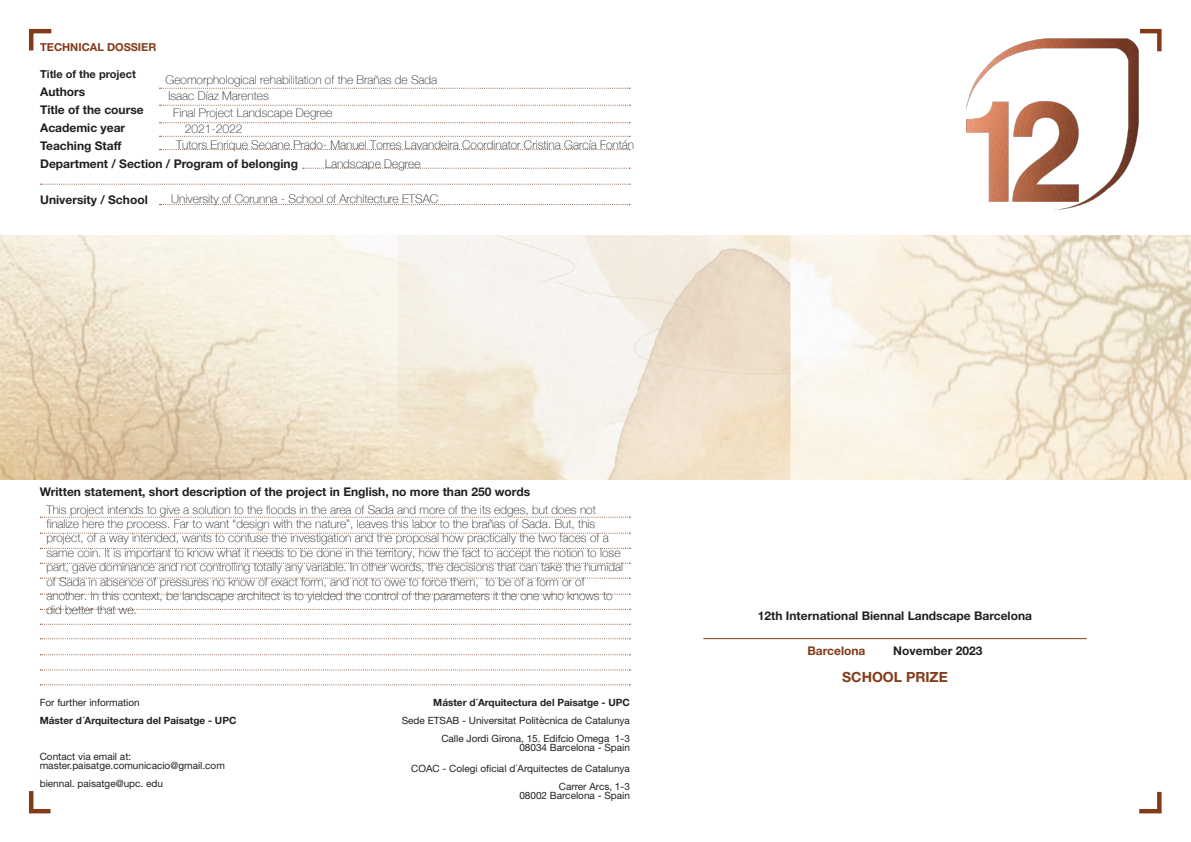
<style>
.page{position:relative;width:1191px;height:842px;background:#fff}
.page>*{position:absolute;margin:0;border:0;box-sizing:border-box;transform-origin:0 0}
.t1{font:700 14px "Helvetica Neue";color:#833a19}
.t2{font:100 12px/14.4px "Helvetica Neue";color:#221e1f}
.t3{font:700 12px "Helvetica Neue";color:#231f20}
.t4{font:700 12px "Helvetica Neue";color:#833a19}
.t5{font:700 11px "Helvetica Neue";color:#231f20}
.t6{font:700 11px "Helvetica Neue";color:#833a19}
.t7{font:10px "Helvetica Neue";color:#231f20}
.t8{font:700 10px "Helvetica Neue";color:#231f20}
</style>
<div class="page">
<svg style="left:29px;top:28px;width:23px;height:23px"></svg>
<svg style="left:29px;top:791px;width:22px;height:23px"></svg>
<svg style="left:1139px;top:791px;width:23px;height:23px"></svg>
<svg style="left:1140px;top:28px;width:22px;height:24px"></svg>
<img style="left:0;top:235px;width:1191px;height:244px">
<svg style="left:159px;top:88px;width:471px;height:1px"></svg>
<svg style="left:40px;top:517px;width:590px;height:1px"></svg>
<hr style="left:703px;top:638px;width:383px;height:1px;background:#833a19">
<svg style="left:40px;top:578px;width:590px;height:1px"></svg>
<svg style="left:40px;top:638px;width:590px;height:1px"></svg>
<svg style="left:40px;top:533px;width:590px;height:1px"></svg>
<svg style="left:40px;top:594px;width:590px;height:1px"></svg>
<svg style="left:40px;top:654px;width:590px;height:1px"></svg>
<svg style="left:40px;top:548px;width:590px;height:1px"></svg>
<svg style="left:40px;top:609px;width:590px;height:1px"></svg>
<svg style="left:40px;top:669px;width:590px;height:1px"></svg>
<svg style="left:40px;top:563px;width:590px;height:1px"></svg>
<svg style="left:40px;top:624px;width:590px;height:1px"></svg>
<svg style="left:40px;top:684px;width:590px;height:1px"></svg>
<svg style="left:159px;top:105px;width:471px;height:1px"></svg>
<svg style="left:159px;top:122px;width:471px;height:1px"></svg>
<svg style="left:159px;top:136px;width:471px;height:1px"></svg>
<svg style="left:159px;top:149px;width:471px;height:1px"></svg>
<svg style="left:159px;top:204px;width:471px;height:1px"></svg>
<svg style="left:303px;top:168px;width:327px;height:1px"></svg>
<svg style="left:41px;top:184px;width:589px;height:1px"></svg>
<img style="left:966px;top:32px;width:184px;height:179px">
<p class="t6" style="left:40px;top:41px;width:118px">TECHNICAL DOSSIER</p>
<p class="t5" style="left:40px;top:68px;width:97px">Title of the project</p>
<p class="t3" style="left:40px;top:85px;width:47px">Authors</p>
<p class="t3" style="left:40px;top:103px;width:105px">Title of the course</p>
<p class="t3" style="left:40px;top:121px;width:87px">Academic year</p>
<p class="t3" style="left:40px;top:139px;width:83px">Teaching Staff</p>
<p class="t3" style="left:40px;top:157px;width:259px">Department / Section / Program of belonging</p>
<p class="t3" style="left:40px;top:193px;width:109px">University / School</p>
<p class="t2" style="left:165px;top:72px;width:273px;line-height:15.5px">Geomorphological rehabilitation of the Brañas de Sada<br>Isaac Díaz Marentes</p>
<p class="t2" style="left:173px;top:105px;width:161px">Final Project Landscape Degree</p>
<p class="t2" style="left:185px;top:121px;width:59px">2021-2022</p>
<p class="t2" style="left:176px;top:137px;width:459px">Tutors Enrique Seoane Prado- Manuel Torres Lavandeira Coordinator Cristina García Fontán</p>
<p class="t2" style="left:325px;top:156px;width:97px">Landscape Degree</p>
<p class="t2" style="left:171px;top:191px;width:268px">University of Corunna - School of Architecture ETSAC</p>
<p class="t3" style="left:40px;top:485px;width:492px">Written statement, short description of the project in English, no more than 250 words</p>
<p class="t2" style="left:46px;top:502px;width:578px">This project intends to give a solution to the floods in the area of Sada and more of the its edges, but does not finalize here the process. Far to want “design with the nature”, leaves this labor to the brañas of Sada. But, this project, of a way intended, wants to confuse the investigation and the proposal how practically the two faces of a same coin. It is important to know what it needs to be done in the territory, how the fact to accept the notion to lose part, gave dominance and not controlling totally any variable. In other words, the decisions that can take the humidal of Sada in absence of pressures no know of exact form, and not to owe to force them, to be of a form or of another. In this context, be landscape architect is to yielded the control of the parameters it the one who knows to did better that we.</p>
<p class="t7" style="left:40px;top:696px;width:102px">For further information</p>
<p class="t8" style="left:40px;top:714px;width:198px">Máster d´Arquitectura del Paisatge - UPC</p>
<p class="t7" style="left:40px;top:750px;width:93px">Contact via email at:</p>
<p class="t7" style="left:40px;top:759px;width:187px">master.paisatge.comunicacio@gmail.com</p>
<p class="t7" style="left:40px;top:777px;width:125px">biennal. paisatge@upc. edu</p>
<p class="t8" style="left:433px;top:696px;width:198px">Máster d´Arquitectura del Paisatge - UPC</p>
<p class="t7" style="left:402px;top:714px;width:230px">Sede ETSAB - Universitat Politècnica de Catalunya</p>
<p class="t7" style="left:441px;top:732px;width:190px">Calle Jordi Girona, 15. Edifcio Omega 1-3</p>
<p class="t7" style="left:519px;top:741px;width:112px">08034 Barcelona - Spain</p>
<p class="t7" style="left:411px;top:762px;width:220px">COAC - Colegi oficial d´Arquitectes de Catalunya</p>
<p class="t7" style="left:559px;top:780px;width:73px">Carrer Arcs, 1-3</p>
<p class="t7" style="left:519px;top:789px;width:112px">08002 Barcelona - Spain</p>
<p class="t3" style="left:758px;top:608px;width:275px">12th International Biennal Landscape Barcelona</p>
<p class="t4" style="left:807px;top:644px;width:59px">Barcelona</p>
<p class="t3" style="left:893px;top:644px;width:91px">November 2023</p>
<p class="t1" style="left:842px;top:669px;width:107px">SCHOOL PRIZE</p>
</div>
